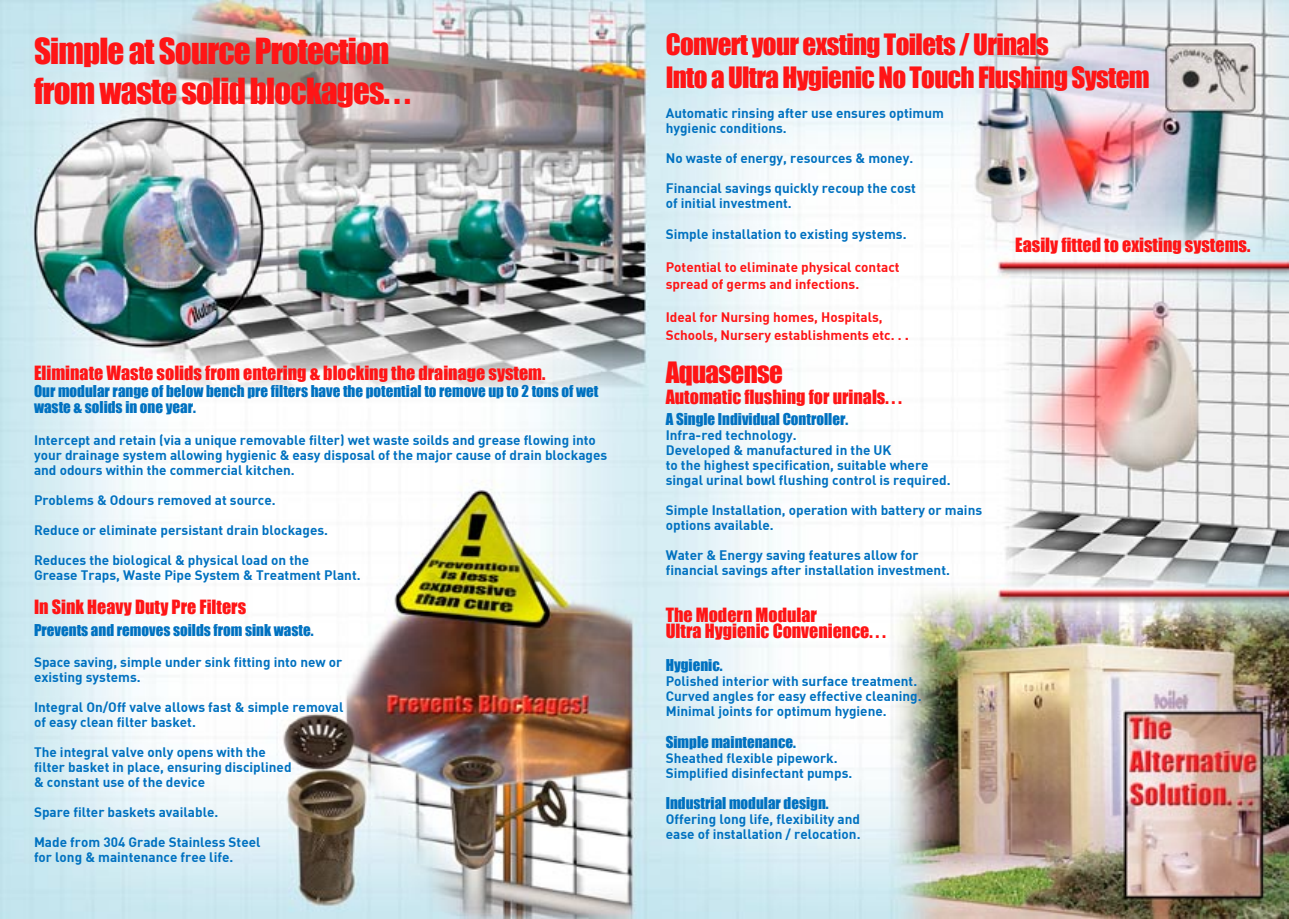
<style>
.page{position:relative;width:1289px;height:919px;background:#fff}
.page>*{position:absolute;margin:0;border:0;box-sizing:border-box;transform-origin:0 0}
.t1{font:33px/39.6px "Impact";letter-spacing:-.025em;color:#ff1516}
.t2{font:27px/32.4px "Impact";letter-spacing:-.025em;color:#ff1516}
.t3{font:18px/16.5px "Impact";color:#ff1516}
.t4{font:15px/16.5px "Impact";color:#0071c0}
.t5{font:13.5px/15px "DIN Bold";color:#0071c0}
.t6{font:13.5px/16.5px "DIN Bold";color:#ff1516}
.s1{font-size:15px}
</style>
<div class="page">
<img style="left:0;top:0;width:1288px;height:918px">
<h1 class="t1" style="left:34px;top:31px;width:378px">Simple at Source Protection from waste solid blockages. . .</h1>
<h3 class="t3" style="left:34px;top:364px;width:513px">Eliminate Waste solids from entering &amp; blocking the drainage system.</h3>
<p class="t4" style="left:34px;top:382px;width:566px">Our modular range of below bench pre filters have the potential to remove up to 2 tons of wet waste &amp; solids in one year.</p>
<p class="t5" style="left:34px;top:431px;width:574px">Intercept and retain (via a unique removable filter) wet waste soilds and grease flowing into your drainage system allowing hygienic &amp; easy disposal of the major cause of drain blockages and odours within the commercial kitchen.</p>
<p class="t5" style="left:34px;top:491px;width:243px">Problems &amp; Odours removed at source.</p>
<p class="t5" style="left:34px;top:521px;width:295px">Reduce or eliminate persistant drain blockages.</p>
<p class="t5" style="left:34px;top:551px;width:328px">Reduces the biological &amp; physical load on the<br>Grease Traps, Waste Pipe System &amp; Treatment Plant.</p>
<h3 class="t3" style="left:34px;top:598px;width:214px">In Sink Heavy Duty Pre Filters</h3>
<p class="t4" style="left:34px;top:621px;width:281px">Prevents and removes soilds from sink waste.</p>
<p class="t5" style="left:34px;top:654px;width:310px">Space saving, simple under sink fitting into new or existing systems.</p>
<p class="t5" style="left:34px;top:699px;width:311px">Integral On/Off valve allows fast &amp; simple removal of easy clean filter basket.</p>
<p class="t5" style="left:34px;top:744px;width:259px">The integral valve only opens with the filter basket in place, ensuring disciplined &amp; constant use of the device</p>
<p class="t5" style="left:34px;top:804px;width:186px">Spare filter baskets available.</p>
<p class="t5" style="left:34px;top:834px;width:228px">Made from 304 Grade Stainless Steel for long &amp; maintenance free life.</p>
<h2 class="t2" style="left:665px;top:28px;width:485px">Convert your exsting Toilets / Urinals<br>Into a Ultra Hygienic No Touch Flushing System</h2>
<p class="t5" style="left:665px;top:104px;width:280px">Automatic rinsing after use ensures optimum hygienic conditions.</p>
<p class="t5" style="left:665px;top:149px;width:249px">No waste of energy, resources &amp; money.</p>
<p class="t5" style="left:665px;top:179px;width:252px">Financial savings quickly recoup the cost of initial investment.</p>
<p class="t5" style="left:665px;top:226px;width:242px">Simple installation to existing systems.</p>
<p class="t6" style="left:665px;top:258px;width:235px">Potential to eliminate physical contact spread of germs and infections.</p>
<p class="t6" style="left:665px;top:307px;width:245px;line-height:18px">Ideal for Nursing homes, Hospitals,<br>Schools, Nursery establishments etc. . <span class="s1">.</span></p>
<h3 class="t3" style="left:1015px;top:236px;width:236px">Easily fitted to existing systems.</h3>
<h2 class="t2" style="left:665px;top:355px;width:119px">Aquasense</h2>
<h3 class="t3" style="left:665px;top:388px;width:237px">Automatic flushing for urinals. . .</h3>
<p class="t4" style="left:665px;top:410px;width:184px">A Single Individual Controller.</p>
<p class="t5" style="left:665px;top:427px;width:286px">Infra-red technology.<br>Developed &amp; manufactured in the UK<br>to the highest specification, suitable where singal urinal bowl flushing control is required.</p>
<p class="t5" style="left:665px;top:502px;width:318px">Simple Installation, operation with battery or mains options available.</p>
<p class="t5" style="left:665px;top:547px;width:286px">Water &amp; Energy saving features allow for financial savings after installation investment.</p>
<h3 class="t3" style="left:665px;top:605px;width:221px">The Modern Modular<br>Ultra Hygienic Convenience. . .</h3>
<p class="t4" style="left:665px;top:656px;width:58px">Hygienic.</p>
<p class="t5" style="left:665px;top:673px;width:257px">Polished interior with surface treatment.<br>Curved angles for easy effective cleaning.<br>Minimal joints for optimum hygiene.</p>
<p class="t4" style="left:665px;top:733px;width:132px">Simple maintenance.</p>
<p class="t5" style="left:665px;top:749px;width:188px">Sheathed flexible pipework.<br>Simplified disinfectant pumps.</p>
<p class="t4" style="left:665px;top:794px;width:164px">Industrial modular design.</p>
<p class="t5" style="left:665px;top:811px;width:196px">Offering long life, flexibility and ease of installation / relocation.</p>
</div>
